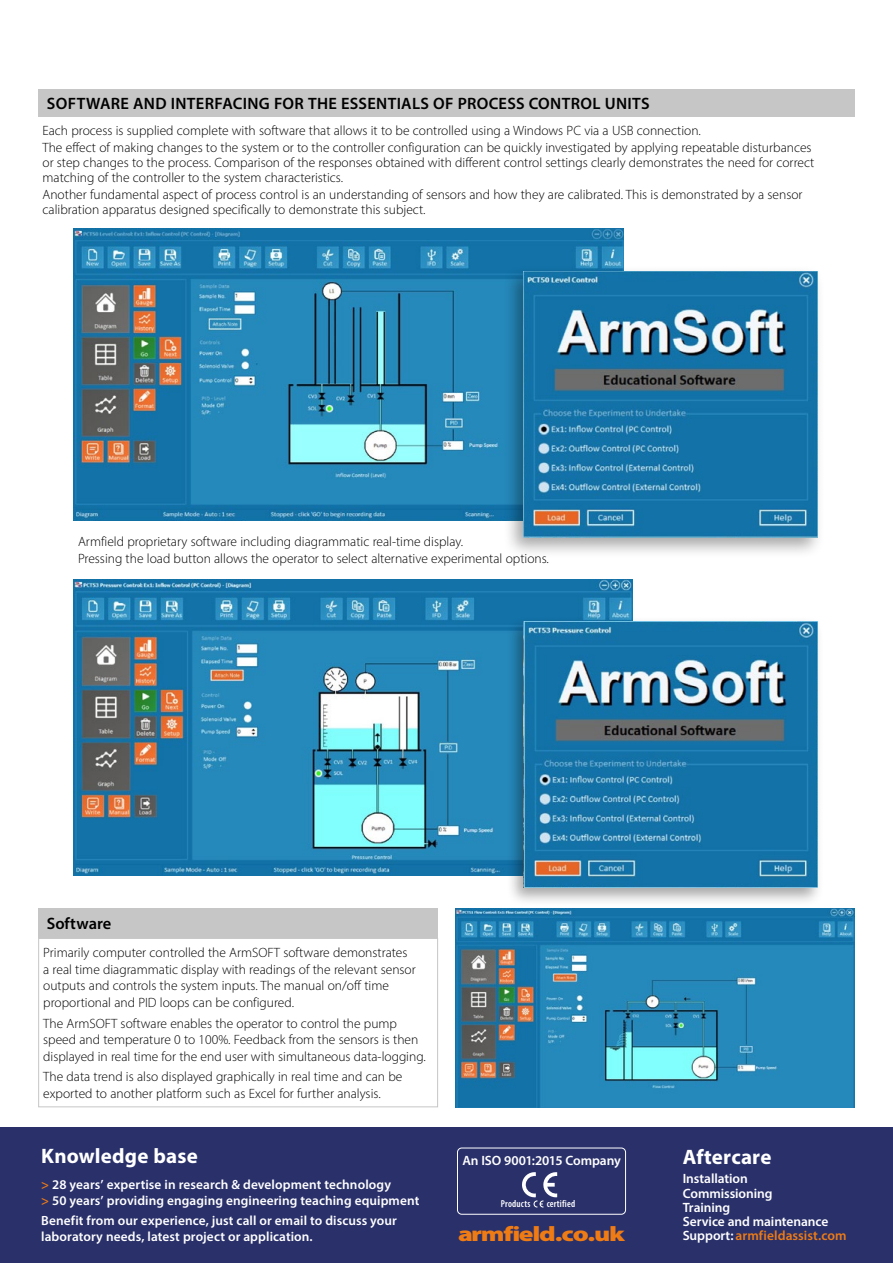
<style>
.page{position:relative;width:893px;height:1263px;background:#fff}
.page>*{position:absolute;margin:0;border:0;box-sizing:border-box;transform-origin:0 0}
.t1{font:700 21px "Myriad Pro";letter-spacing:.01em;color:#fff}
.t2{font:900 21px "Myriad Pro";letter-spacing:-.045em;color:#ef7b14;scale:1.3 1}
.BODY_para{font:600 16.5px "Myriad Pro";letter-spacing:.02em;color:#000}
.HeadingSOLID{font:600 16.5px "Myriad Pro";color:#000}
.t3{font:300 13.5px/16.5px "Myriad Pro";color:#000}
.t4{font:600 13.5px/14.2px "Myriad Pro";letter-spacing:-.005em;color:#fff}
.t5{font:600 13.35px/15.3px "Myriad Pro";letter-spacing:.005em;color:#fff}
.t6{font:600 condensed 10.05px "Myriad Pro";letter-spacing:.02em;color:#fff;scale:.96 1}
.s1{color:#ef7b14}
</style>
<div class="page">
<img style="left:455px;top:908px;width:400px;height:199px">
<img style="left:74px;top:579px;width:558px;height:296px">
<div style="left:506px;top:616px;width:318px;height:290px;background:#000;opacity:.35"></div>
<img style="left:524px;top:622px;width:294px;height:266px">
<div style="left:38px;top:89px;width:817px;height:27px;background:#c6c6c6"></div>
<div style="left:0;top:1127px;width:893px;height:136px;background:#29306a"></div>
<div style="left:457px;top:1148px;width:169px;height:66px;border:1px solid #fff;border-radius:4px"></div>
<svg style="left:522px;top:1172px;width:35px;height:35px"></svg>
<div style="left:38px;top:938px;width:400px;height:169px;border:1px solid #c6c6c6"></div>
<div style="left:38px;top:908px;width:400px;height:30px;background:#c6c6c6"></div>
<img style="left:74px;top:228px;width:550px;height:293px">
<div style="left:503px;top:265px;width:322px;height:293px;background:#000;opacity:.35"></div>
<img style="left:524px;top:271px;width:294px;height:266px">
<p class="BODY_para" style="left:47px;top:93px;width:604px">SOFTWARE AND INTERFACING FOR THE ESSENTIALS OF PROCESS CONTROL UNITS</p>
<p class="t3" style="left:43px;top:122px;width:660px">Each process is supplied complete with software that allows it to be controlled using a Windows PC via a USB connection.</p>
<p class="t3" style="left:43px;top:140px;width:773px;line-height:15px">The effect of making changes to the system or to the controller configuration can be quickly investigated by applying repeatable disturbances or step changes to the process. Comparison of the responses obtained with different control settings clearly demonstrates the need for correct matching of the controller to the system characteristics.</p>
<p class="t3" style="left:43px;top:187px;width:761px;line-height:15px">Another fundamental aspect of process control is an understanding of sensors and how they are calibrated. This is demonstrated by a sensor calibration apparatus designed specifically to demonstrate this subject.</p>
<p class="t3" style="left:78px;top:533px;width:472px">Armfield proprietary software including diagrammatic real-time display.<br>Pressing the load button allows the operator to select alternative experimental options.</p>
<p class="HeadingSOLID" style="left:47px;top:913px;width:66px">Software</p>
<p class="t3" style="left:43px;top:944px;width:374px">Primarily computer controlled the ArmSOFT software demonstrates a real time diagrammatic display with readings of the relevant sensor outputs and controls the system inputs. The manual on/off time proportional and PID loops can be configured.</p>
<p class="t3" style="left:43px;top:1015px;width:384px">The ArmSOFT software enables the operator to control the pump speed and temperature 0 to 100%. Feedback from the sensors is then displayed in real time for the end user with simultaneous data-logging.</p>
<p class="t3" style="left:43px;top:1068px;width:361px">The data trend is also displayed graphically in real time and can be exported to another platform such as Excel for further analysis.</p>
<h1 class="t1" style="left:41px;top:1142px;width:158px">Knowledge base</h1>
<p class="t5" style="left:41px;top:1177px;width:380px"><span class="s1">&gt;</span> 28 years’ expertise in research &amp; development technology<br><span class="s1">&gt;</span> 50 years’ providing engaging engineering teaching equipment</p>
<p class="t5" style="left:41px;top:1213px;width:357px">Benefit from our experience, just call or email to discuss your laboratory needs, latest project or application.</p>
<p class="t4" style="left:462px;top:1152px;width:160px">An ISO 9001:2015 Company</p>
<p class="t6" style="left:501px;top:1197px;width:32px">Products</p>
<p class="t6" style="left:547px;top:1197px;width:31px">certified</p>
<h1 class="t2" style="left:458px;top:1220px;width:130px">armfield.co.uk</h1>
<h1 class="t1" style="left:683px;top:1143px;width:90px">Aftercare</h1>
<p class="t4" style="left:683px;top:1171px;width:165px">Installation<br>Commissioning<br>Training<br>Service and maintenance<br>Support: <span class="s1">armfieldassist.com</span></p>
</div>
